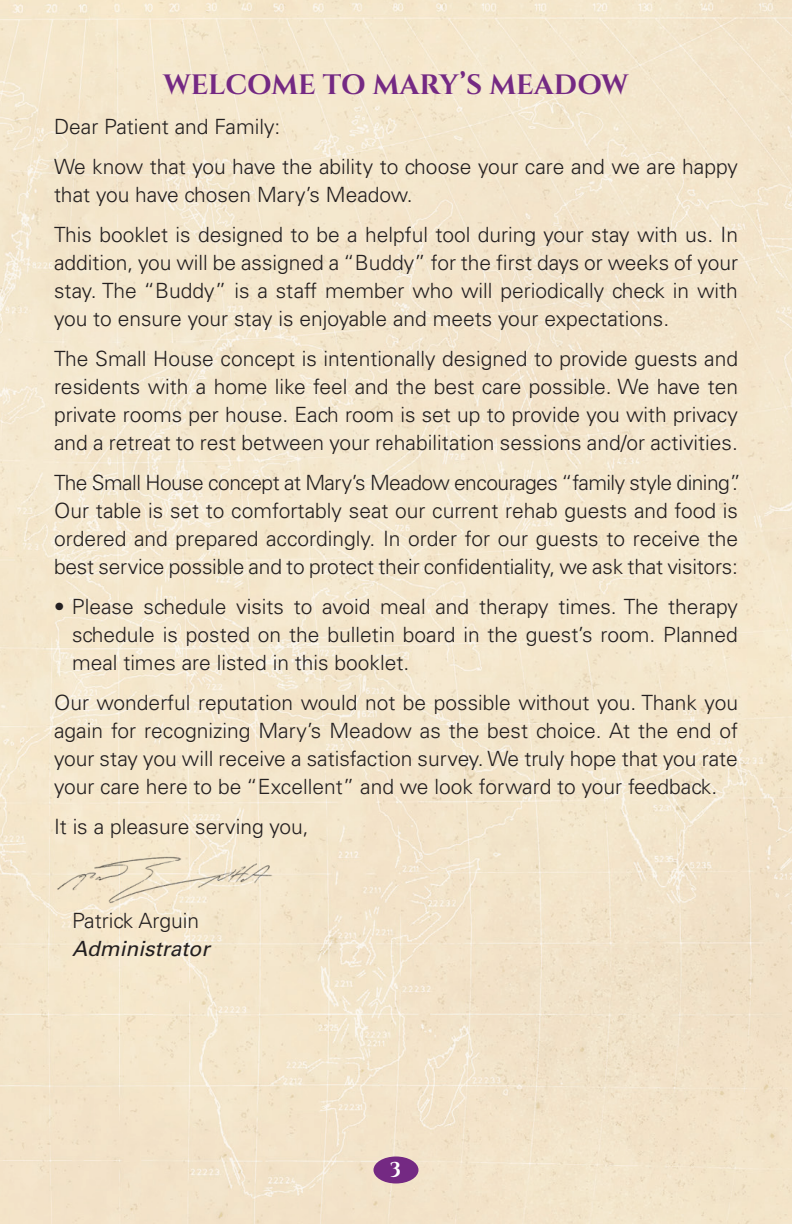
<style>
.page{position:relative;width:792px;height:1224px;background:#fff}
.page>*{position:absolute;margin:0;border:0;box-sizing:border-box;transform-origin:0 0}
.SUBHEAD{font:700 28px "Cinzel";color:#742983}
.body{font:300 21px/28px "Univers LT Std";color:#231f20;text-align:justify}
.SUBHEAD-2{font:700 20px "Cinzel";color:#fff}
.s1{font-weight:400;font-style:italic}
</style>
<div class="page">
<img style="left:0;top:0;width:792px;height:1224px">
<div style="left:374px;top:1156px;width:44px;height:28px;background:#742983;border-radius:50%"></div>
<img style="left:46px;top:846px;width:231px;height:66px">
<p class="SUBHEAD" style="left:164px;top:68px;width:466px">WELCOME TO MARY’S MEADOW</p>
<p class="body" style="left:54px;top:113px;width:228px">Dear Patient and Family:</p>
<p class="body" style="left:54px;top:153px;width:685px">We know that you have the ability to choose your care and we are happy that you have chosen Mary’s Meadow.</p>
<p class="body" style="left:54px;top:221px;width:686px">This booklet is designed to be a helpful tool during your stay with us. In addition, you will be assigned a “Buddy” for the first days or weeks of your stay. The “Buddy” is a staff member who will periodically check in with you to ensure your stay is enjoyable and meets your expectations.</p>
<p class="body" style="left:54px;top:345px;width:686px">The Small House concept is intentionally designed to provide guests and residents with a home like feel and the best care possible. We have ten private rooms per house. Each room is set up to provide you with privacy and a retreat to rest between your rehabilitation sessions and/or activities.</p>
<p class="body" style="left:54px;top:469px;width:689px;text-align:left">The Small House concept at Mary’s Meadow encourages “family style dining”.<br>Our table is set to comfortably seat our current rehab guests and food is ordered and prepared accordingly. In order for our guests to receive the best service possible and to protect their confidentiality, we ask that visitors:</p>
<p class="body" style="left:72px;top:593px;width:667px;text-indent:-18px">• Please schedule visits to avoid meal and therapy times. The therapy schedule is posted on the bulletin board in the guest’s room. Planned meal times are listed in this booklet.</p>
<p class="body" style="left:54px;top:689px;width:686px">Our wonderful reputation would not be possible without you. Thank you again for recognizing Mary’s Meadow as the best choice. At the end of your stay you will receive a satisfaction survey. We truly hope that you rate your care here to be “Excellent” and we look forward to your feedback.</p>
<p class="body" style="left:54px;top:813px;width:256px">It is a pleasure serving you,</p>
<p class="body" style="left:72px;top:907px;width:139px">Patrick Arguin<br><span class="s1">Administrator</span></p>
<p class="SUBHEAD-2" style="left:390px;top:1157px;width:13px">3</p>
</div>
